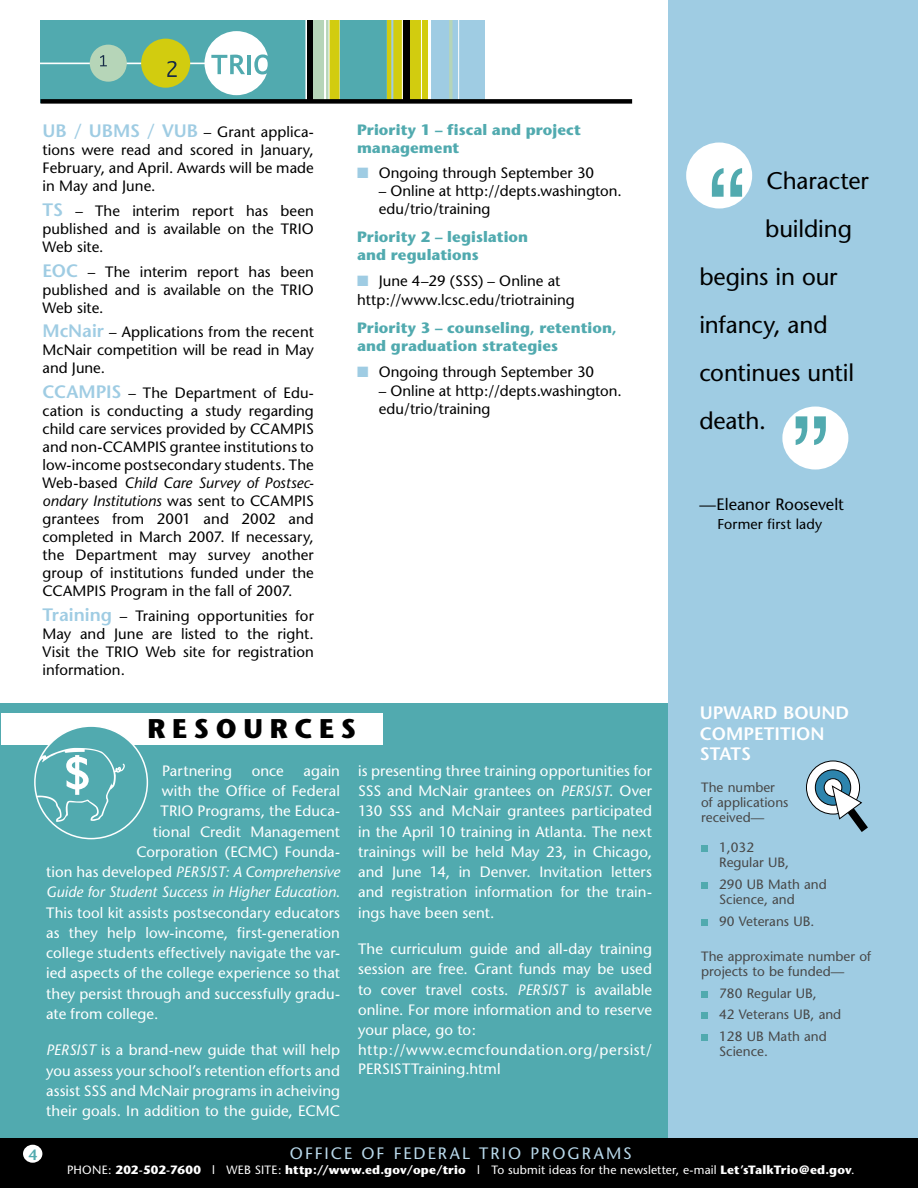
<style>
.page{position:relative;width:918px;height:1188px;background:#fff}
.page>*{position:absolute;margin:0;border:0;box-sizing:border-box;transform-origin:0 0}
.t1{font:112.5px "Helvetica";color:#51aaaf}
.t2{font:700 27px "Stone Sans";letter-spacing:.25em;color:#000}
.t3{font:24px "Stone Sans";letter-spacing:-.005em;color:#000}
.t4{font:600 18px/20.2px "Stone Sans";color:#fff}
.t5{font:16.5px "Stone Sans";letter-spacing:.125em;color:#b8d8ea}
.t6{font:16.5px "Stone Sans";color:#000}
.t7{font:15px/18px "Stone Sans";letter-spacing:.005em;color:#000;text-align:justify}
.t8{font:15px/20.2px "Stone Sans";letter-spacing:.005em;color:#fff;text-align:justify}
.t9{font:700 15px/18px "Stone Sans";letter-spacing:.005em;color:#51aaaf}
.t10{font:italic 15px "Stone Sans";color:#fff}
.t11{font:600 15px "Stone Sans";color:#51aaaf}
.t12{font:14.25px "Stone Sans";letter-spacing:.01em;color:#000}
.t13{font:13.5px/15px "Stone Sans";color:#484848}
.t14{font:700 12px "Stone Sans";letter-spacing:.015em;color:#fff}
.s1{font-weight:600;font-size:18px;color:#9fcce3}
.s2{font-style:italic}
.s3{color:#9fcce3}
.s4{font-style:normal}
.s5{font-weight:400}
</style>
<div class="page">
<div style="left:0;top:703px;width:708px;height:448px;background:#51aaaf"></div>
<div style="left:668px;top:0;width:250px;height:1148px;background:#9fcce3"></div>
<div style="left:0;top:1138px;width:918px;height:50px;background:#000"></div>
<div style="left:1px;top:713px;width:382px;height:31px;background:#fff"></div>
<div style="left:23px;top:1145px;width:19px;height:18px;background:#fff;border-radius:50%"></div>
<div style="left:35px;top:726px;width:112px;height:113px;background:#51aaaf;border-radius:50%"></div>
<svg style="left:35px;top:748px;width:90px;height:74px"></svg>
<div style="left:34px;top:725px;width:114px;height:114px;border:2px solid #fff;border-radius:50%"></div>
<svg style="left:40px;top:21px;width:265px;height:78px;background:#78baac"></svg>
<div style="left:329px;top:21px;width:99px;height:81px;background:#d2cc0f"></div>
<div style="left:312px;top:21px;width:17px;height:81px;background:#b6d5b8"></div>
<div style="left:431px;top:21px;width:53px;height:78px;background:#9fcce3"></div>
<hr style="left:324px;top:21px;width:2px;height:81px;background:#fff">
<hr style="left:329px;top:21px;width:1px;height:81px;background:#fff">
<hr style="left:391px;top:21px;width:2px;height:81px;background:#9fcce3">
<svg style="left:449px;top:21px;width:4px;height:78px"></svg>
<hr style="left:402px;top:21px;width:1px;height:81px;background:#fff">
<hr style="left:409px;top:21px;width:1px;height:81px;background:#fff">
<hr style="left:421px;top:21px;width:1px;height:81px;background:#fff">
<hr style="left:458px;top:21px;width:1px;height:81px;background:#fff">
<div style="left:340px;top:21px;width:47px;height:78px;background:#51aaaf"></div>
<div style="left:403px;top:21px;width:6px;height:81px;background:#000"></div>
<div style="left:307px;top:21px;width:6px;height:81px;background:#000"></div>
<div style="left:40px;top:99px;width:592px;height:5px;background:#000"></div>
<div style="left:686px;top:143px;width:66px;height:66px;background:#fff;border-radius:50%"></div>
<div style="left:782px;top:407px;width:66px;height:63px;background:#fff;border-radius:50%"></div>
<div style="left:701px;top:845px;width:7px;height:7px;background:#51aaaf"></div>
<div style="left:701px;top:882px;width:7px;height:7px;background:#51aaaf"></div>
<div style="left:701px;top:919px;width:7px;height:7px;background:#51aaaf"></div>
<div style="left:701px;top:991px;width:7px;height:7px;background:#51aaaf"></div>
<div style="left:701px;top:1013px;width:7px;height:6px;background:#51aaaf"></div>
<div style="left:701px;top:1034px;width:7px;height:7px;background:#51aaaf"></div>
<svg style="left:806px;top:761px;width:54px;height:53px"></svg>
<div style="left:806px;top:760px;width:54px;height:55px;border:1px solid #000;border-radius:50%"></div>
<div style="left:815px;top:770px;width:36px;height:35px;background:#2d84ad;border-radius:50%"></div>
<div style="left:815px;top:769px;width:36px;height:37px;border:1px solid #000;border-radius:50%"></div>
<div style="left:824px;top:779px;width:18px;height:17px;background:#fff;border-radius:50%"></div>
<div style="left:824px;top:778px;width:18px;height:19px;border:1px solid #000;border-radius:50%"></div>
<svg style="left:832px;top:785px;width:36px;height:47px"></svg>
<p class="t7" style="left:43px;top:123px;width:273px"><span class="s1">UB / UBMS / VUB</span> – Grant applica&shy;tions were read and scored in January, February, and April. Awards will be made in May and June.</p>
<p class="t7" style="left:43px;top:202px;width:273px"><span class="s1">TS</span> – The interim report has been published and is available on the TRIO Web site.</p>
<p class="t7" style="left:43px;top:262px;width:273px"><span class="s1">EOC</span> – The interim report has been published and is available on the TRIO Web site.</p>
<p class="t7" style="left:43px;top:323px;width:273px"><span class="s1">McNair</span> – Applications from the recent McNair competition will be read in May and June.</p>
<p class="t7" style="left:43px;top:384px;width:273px"><span class="s1">CCAMPIS</span> – The Department of Edu&shy;cation is conducting a study regarding child care services provided by CCAMPIS and non-CCAMPIS grantee institutions to low-income postsecondary students. The Web-based <span class="s2">Child Care Survey of Postsec&shy;ondary Institutions</span> was sent to CCAMPIS grantees from 2001 and 2002 and completed in March 2007. If necessary, the Department may survey another group of institutions funded under the CCAMPIS Program in the fall of 2007.</p>
<p class="t7" style="left:43px;top:607px;width:273px"><span class="s1">Training</span> – Training opportunities for May and June are listed to the right.<br>Visit the TRIO Web site for registration information.</p>
<p class="t9" style="left:357px;top:121px;width:225px">Priority 1 – fiscal and project management</p>
<p class="t7" style="left:357px;top:163px;width:239px"><span class="s3">■</span> Ongoing through September 30</p>
<p class="t7" style="left:379px;top:181px;width:245px">– Online at http://depts.washington. edu/trio/training</p>
<p class="t9" style="left:357px;top:228px;width:173px">Priority 2 – legislation and regulations</p>
<p class="t7" style="left:357px;top:271px;width:219px;line-height:18.8px"><span class="s3">■</span> June 4–29 (SSS) – Online at http://www.lcsc.edu/triotraining</p>
<p class="t9" style="left:357px;top:319px;width:261px">Priority 3 – counseling, retention, and graduation strategies</p>
<p class="t7" style="left:357px;top:363px;width:239px"><span class="s3">■</span> Ongoing through September 30</p>
<p class="t7" style="left:379px;top:381px;width:245px;line-height:18.8px">– Online at http://depts.washington. edu/trio/training</p>
<h2 class="t2" style="left:147px;top:712px;width:210px">RESOURCES</h2>
<p class="t8" style="left:162px;top:760px;width:72px">Partnering</p>
<p class="t8" style="left:252px;top:760px;width:34px">once</p>
<p class="t8" style="left:304px;top:760px;width:38px">again</p>
<p class="t8" style="left:162px;top:781px;width:180px">with the Office of Federal</p>
<p class="t8" style="left:160px;top:801px;width:181px">TRIO Programs, the Educa-</p>
<p class="t8" style="left:153px;top:821px;width:189px">tional Credit Management</p>
<p class="t8" style="left:136px;top:841px;width:205px">Corporation (ECMC) Founda-</p>
<p class="t10" style="left:46px;top:863px;width:295px"><span class="s4">tion has developed</span> PERSIST: A Comprehensive</p>
<p class="t10" style="left:46px;top:883px;width:295px">Guide for Student Success in Higher Education<span class="s4">.</span></p>
<p class="t8" style="left:46px;top:902px;width:295px">This tool kit assists postsecondary educators</p>
<p class="t8" style="left:46px;top:922px;width:295px">as they help low-income, first-generation</p>
<p class="t8" style="left:46px;top:943px;width:295px">college students effectively navigate the var-</p>
<p class="t8" style="left:46px;top:963px;width:295px">ied aspects of the college experience so that</p>
<p class="t8" style="left:46px;top:983px;width:295px">they persist through and successfully gradu-</p>
<p class="t8" style="left:46px;top:1003px;width:114px">ate from college.</p>
<p class="t8" style="left:46px;top:1040px;width:295px"><span class="s2">PERSIST</span> is a brand-new guide that will help you assess your school’s retention efforts and assist SSS and McNair programs in acheiving their goals. In addition to the guide, ECMC</p>
<p class="t8" style="left:358px;top:760px;width:295px">is presenting three training opportunities for SSS and McNair grantees on <span class="s2">PERSIST</span>. Over 130 SSS and McNair grantees participated in the April 10 training in Atlanta. The next trainings will be held May 23, in Chicago, and June 14, in Denver. Invitation letters and registration information for the train&shy;ings have been sent.</p>
<p class="t8" style="left:358px;top:939px;width:295px;text-align:left">The curriculum guide and all-day training session are free. Grant funds may be used to cover travel costs. <span class="s2">PERSIST</span> is available online. For more information and to reserve your place, go to: http://www.ecmcfoundation.org/persist/ PERSISTTraining.html</p>
<h1 class="t1" style="left:708px;top:134px;width:39px">“</h1>
<h3 class="t3" style="left:767px;top:166px;width:104px">Character</h3>
<h3 class="t3" style="left:765px;top:214px;width:88px">building</h3>
<h3 class="t3" style="left:699px;top:262px;width:140px">begins in our</h3>
<h3 class="t3" style="left:699px;top:310px;width:130px">infancy, and</h3>
<h3 class="t3" style="left:699px;top:358px;width:156px">continues until</h3>
<h3 class="t3" style="left:699px;top:406px;width:68px">death.</h3>
<h1 class="t1" style="left:791px;top:382px;width:39px">”</h1>
<p class="t6" style="left:699px;top:494px;width:146px">—Eleanor Roosevelt</p>
<p class="t12" style="left:717px;top:516px;width:106px">Former first lady</p>
<p class="t4" style="left:700px;top:703px;width:151px">UPWARD BOUND<br>COMPETITION<br>STATS</p>
<p class="t13" style="left:701px;top:780px;width:89px">The number of applications received—</p>
<p class="t13" style="left:719px;top:840px;width:71px">1,032<br>Regular UB,</p>
<p class="t13" style="left:719px;top:877px;width:109px">290 UB Math and<br>Science, and</p>
<p class="t13" style="left:719px;top:913px;width:97px">90 Veterans UB.</p>
<p class="t13" style="left:701px;top:949px;width:171px">The approximate number of projects to be funded—</p>
<p class="t13" style="left:719px;top:982px;width:124px;line-height:21.8px">780 Regular UB,<br>42 Veterans UB, and<br>128 UB Math and</p>
<p class="t13" style="left:719px;top:1044px;width:50px">Science.</p>
<p class="t11" style="left:29px;top:1145px;width:10px">4</p>
<p class="t5" style="left:290px;top:1143px;width:343px">OFFICE OF FEDERAL TRIO PROGRAMS</p>
<p class="t14" style="left:67px;top:1163px;width:789px"><span class="s5">PHONE:</span> 202-502-7600 <span class="s5">l WEB SITE:</span> http://www.ed.gov/ope/trio <span class="s5">l To submit ideas for the newsletter, e-mail</span> Let’sTalkTrio@ed.gov<span class="s5">.</span></p>
</div>
